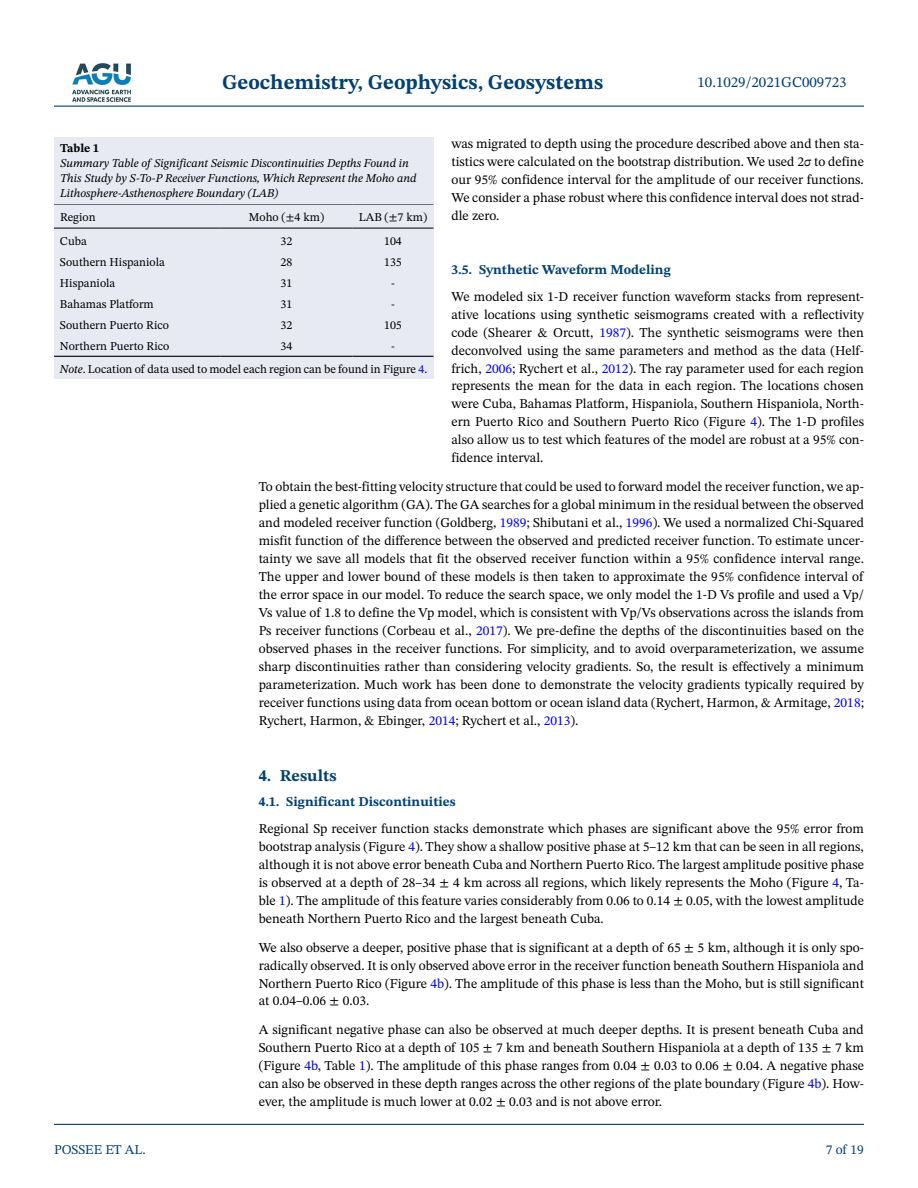
<style>
.page{position:relative;width:918px;height:1188px;background:#fff}
.page>*{position:absolute;margin:0;border:0;box-sizing:border-box;transform-origin:0 0}
.t1{font:700 21px "STIX Two Text";color:#004174}
.t2{font:700 16.5px "STIX Two Text";color:#004174}
.t3{font:15px "STIX Two Text";color:#004174}
.t4{font:13.5px/18px "STIX Two Text";color:#000;text-align:justify}
.t5{font:700 13.5px "STIX Two Text";color:#004174}
.t6{font:13.5px "STIX Two Text";color:#004174}
.t7{font:12px/22.6px "STIX Two Text";color:#000}
.t8{font:italic 12px/15px "STIX Two Text";color:#000}
.t9{font:700 12px "STIX Two Text";color:#000}
.s1{font-style:italic}
.s2{color:#00f}
</style>
<div class="page">
<hr style="left:54px;top:106px;width:810px;height:1px;background:#004174">
<hr style="left:54px;top:1124px;width:810px;height:1px;background:#004174">
<img style="left:72px;top:63px;width:59px;height:39px">
<div style="left:54px;top:203px;width:380px;height:176px;background:#e7eaf2"></div>
<hr style="left:54px;top:203px;width:166px;height:2px;background:#000">
<hr style="left:54px;top:228px;width:166px;height:1px;background:#000">
<hr style="left:220px;top:203px;width:132px;height:2px;background:#000">
<hr style="left:220px;top:228px;width:132px;height:1px;background:#000">
<hr style="left:352px;top:203px;width:82px;height:2px;background:#000">
<hr style="left:352px;top:228px;width:82px;height:1px;background:#000">
<hr style="left:54px;top:356px;width:166px;height:1px;background:#000">
<hr style="left:220px;top:356px;width:132px;height:1px;background:#000">
<hr style="left:352px;top:356px;width:82px;height:1px;background:#000">
<div style="left:54px;top:137px;width:380px;height:66px;background:#e7eaf2"></div>
<h1 class="t1" style="left:222px;top:67px;width:383px">Geochemistry, Geophysics, Geosystems</h1>
<p class="t3" style="left:697px;top:72px;width:151px">10.1029/2021GC009723</p>
<p class="t4" style="left:452px;top:134px;width:414px">was migrated to depth using the procedure described above and then sta&shy;tistics were calculated on the bootstrap distribution. We used 2σ to define our 95% confidence interval for the amplitude of our receiver functions.<br>We consider a phase robust where this confidence interval does not strad&shy;dle zero.</p>
<p class="t9" style="left:60px;top:140px;width:41px">Table 1</p>
<p class="t8" style="left:60px;top:156px;width:358px">Summary Table of Significant Seismic Discontinuities Depths Found in<br>This Study by S-To-P Receiver Functions, Which Represent the Moho and<br>Lithosphere-Asthenosphere Boundary (LAB)</p>
<p class="t7" style="left:60px;top:205px;width:37px">Region</p>
<p class="t7" style="left:249px;top:205px;width:77px">Moho (±4 km)</p>
<p class="t7" style="left:359px;top:205px;width:70px">LAB (±7 km)</p>
<p class="t7" style="left:60px;top:229px;width:28px">Cuba</p>
<p class="t7" style="left:281px;top:229px;width:13px">32</p>
<p class="t7" style="left:384px;top:229px;width:19px">104</p>
<p class="t7" style="left:60px;top:250px;width:106px">Southern Hispaniola</p>
<p class="t7" style="left:281px;top:250px;width:13px">28</p>
<p class="t7" style="left:384px;top:250px;width:19px">135</p>
<p class="t7" style="left:60px;top:271px;width:57px">Hispaniola</p>
<p class="t7" style="left:281px;top:271px;width:13px">31</p>
<p class="t7" style="left:391px;top:271px;width:5px">-</p>
<p class="t7" style="left:60px;top:293px;width:95px">Bahamas Platform</p>
<p class="t7" style="left:281px;top:293px;width:13px">31</p>
<p class="t7" style="left:391px;top:293px;width:5px">-</p>
<p class="t7" style="left:60px;top:314px;width:110px">Southern Puerto Rico</p>
<p class="t7" style="left:281px;top:314px;width:13px">32</p>
<p class="t7" style="left:384px;top:314px;width:19px">105</p>
<p class="t7" style="left:60px;top:335px;width:111px">Northern Puerto Rico</p>
<p class="t7" style="left:281px;top:335px;width:13px">34</p>
<p class="t7" style="left:60px;top:335px;width:369px;text-indent:331px">-<br><span class="s1">Note</span>. Location of data used to model each region can be found in Figure <span class="s2">4</span>.</p>
<p class="t5" style="left:452px;top:259px;width:221px">3.5. Synthetic Waveform Modeling</p>
<p class="t4" style="left:452px;top:287px;width:414px">We modeled six 1-D receiver function waveform stacks from represent&shy;ative locations using synthetic seismograms created with a reflectivity code (Shearer &amp; Orcutt, <span class="s2">1987</span>). The synthetic seismograms were then deconvolved using the same parameters and method as the data (Helf&shy;frich, <span class="s2">2006</span>; Rychert et al., <span class="s2">2012</span>). The ray parameter used for each region represents the mean for the data in each region. The locations chosen were Cuba, Bahamas Platform, Hispaniola, Southern Hispaniola, North&shy;ern Puerto Rico and Southern Puerto Rico (Figure <span class="s2">4</span>). The 1-D profiles also allow us to test which features of the model are robust at a 95% con&shy;fidence interval.</p>
<p class="t4" style="left:259px;top:477px;width:607px">To obtain the best-fitting velocity structure that could be used to forward model the receiver function, we ap&shy;plied a genetic algorithm (GA). The GA searches for a global minimum in the residual between the observed and modeled receiver function (Goldberg, <span class="s2">1989</span>; Shibutani et al., <span class="s2">1996</span>). We used a normalized Chi-Squared misfit function of the difference between the observed and predicted receiver function. To estimate uncer&shy;tainty we save all models that fit the observed receiver function within a 95% confidence interval range.<br>The upper and lower bound of these models is then taken to approximate the 95% confidence interval of the error space in our model. To reduce the search space, we only model the 1-D Vs profile and used a Vp/ Vs value of 1.8 to define the Vp model, which is consistent with Vp/Vs observations across the islands from Ps receiver functions (Corbeau et al., <span class="s2">2017</span>). We pre-define the depths of the discontinuities based on the observed phases in the receiver functions. For simplicity, and to avoid overparameterization, we assume sharp discontinuities rather than considering velocity gradients. So, the result is effectively a minimum parameterization. Much work has been done to demonstrate the velocity gradients typically required by receiver functions using data from ocean bottom or ocean island data (Rychert, Harmon, &amp; Armitage, <span class="s2">2018</span>; Rychert, Harmon, &amp; Ebinger, <span class="s2">2014</span>; Rychert et al., <span class="s2">2013</span>).</p>
<p class="t6" style="left:54px;top:1140px;width:93px">POSSEE ET AL.</p>
<p class="t2" style="left:259px;top:763px;width:79px">4. Results</p>
<p class="t5" style="left:259px;top:792px;width:199px">4.1. Significant Discontinuities</p>
<p class="t4" style="left:259px;top:819px;width:607px">Regional Sp receiver function stacks demonstrate which phases are significant above the 95% error from bootstrap analysis (Figure <span class="s2">4</span>). They show a shallow positive phase at 5–12 km that can be seen in all regions, although it is not above error beneath Cuba and Northern Puerto Rico. The largest amplitude positive phase is observed at a depth of 28–34 ± 4 km across all regions, which likely represents the Moho (Figure <span class="s2">4</span>, Ta&shy;ble <span class="s2">1</span>). The amplitude of this feature varies considerably from 0.06 to 0.14 ± 0.05, with the lowest amplitude beneath Northern Puerto Rico and the largest beneath Cuba.</p>
<p class="t4" style="left:259px;top:938px;width:607px">We also observe a deeper, positive phase that is significant at a depth of 65 ± 5 km, although it is only spo&shy;radically observed. It is only observed above error in the receiver function beneath Southern Hispaniola and Northern Puerto Rico (Figure <span class="s2">4b</span>). The amplitude of this phase is less than the Moho, but is still significant at 0.04–0.06 ± 0.03.</p>
<p class="t4" style="left:259px;top:1020px;width:607px">A significant negative phase can also be observed at much deeper depths. It is present beneath Cuba and Southern Puerto Rico at a depth of 105 ± 7 km and beneath Southern Hispaniola at a depth of 135 ± 7 km (Figure <span class="s2">4b</span>, Table <span class="s2">1</span>). The amplitude of this phase ranges from 0.04 ± 0.03 to 0.06 ± 0.04. A negative phase can also be observed in these depth ranges across the other regions of the plate boundary (Figure <span class="s2">4b</span>). How&shy;ever, the amplitude is much lower at 0.02 ± 0.03 and is not above error.</p>
<p class="t6" style="left:826px;top:1140px;width:40px">7 of 19</p>
</div>
